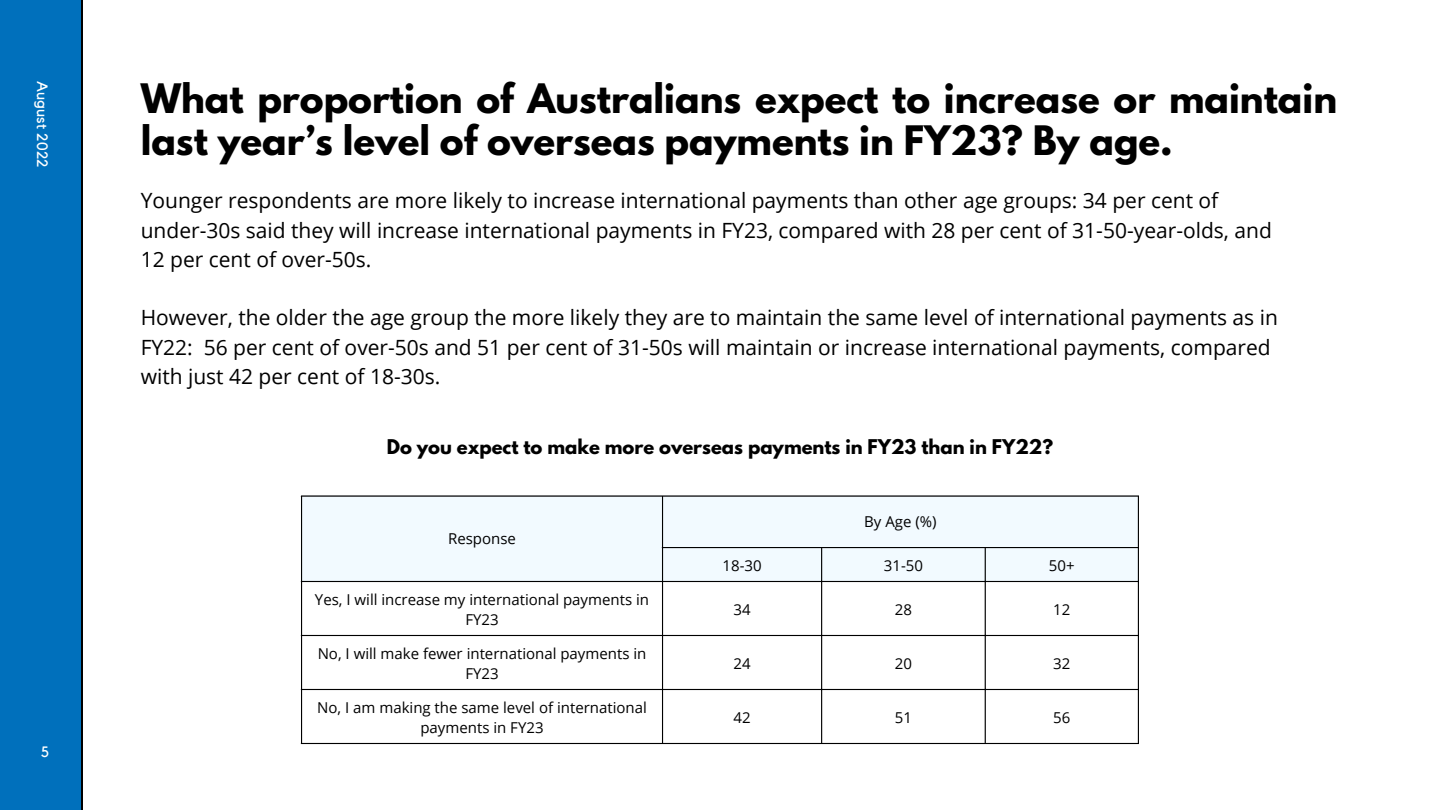
<style>
.page{position:relative;width:1440px;height:810px;background:#fff}
.page>*{position:absolute;margin:0;border:0;box-sizing:border-box;transform-origin:0 0}
.t1{font:700 36px/42.8px "League Spartan";color:#000}
.t2{font:21px/29.2px "Open Sans";color:#000}
.t3{font:700 18px "League Spartan";color:#000}
.t4{font:15px/20.2px "Open Sans";color:#000;text-align:center}
.t5{font:15px "Kollektif";letter-spacing:.01em;color:#fff}
</style>
<div class="page">
<div style="left:0;top:0;width:82px;height:810px;background:#0070bc"></div>
<hr style="left:81px;top:0;width:1px;height:810px;background:#000">
<div style="left:302px;top:497px;width:836px;height:84px;background:#f2faff"></div>
<hr style="left:301px;top:497px;width:1px;height:246px;background:#000">
<hr style="left:662px;top:497px;width:1px;height:246px;background:#000">
<hr style="left:821px;top:548px;width:1px;height:195px;background:#000">
<hr style="left:985px;top:548px;width:1px;height:195px;background:#000">
<hr style="left:1138px;top:497px;width:1px;height:246px;background:#000">
<hr style="left:301px;top:495px;width:838px;height:2px;background:#000">
<hr style="left:662px;top:547px;width:477px;height:1px;background:#000">
<hr style="left:301px;top:581px;width:838px;height:1px;background:#000">
<hr style="left:301px;top:635px;width:838px;height:1px;background:#000">
<hr style="left:301px;top:689px;width:838px;height:1px;background:#000">
<hr style="left:301px;top:743px;width:838px;height:1px;background:#000">
<p class="t5" style="left:49px;top:81px;width:88px;rotate:90deg">August 2022</p>
<p class="t5" style="left:41px;top:745px;width:10px">5</p>
<h1 class="t1" style="left:141px;top:81px;width:1198px">What proportion of Australians expect to increase or maintain last year’s level of overseas payments in FY23? By age.</h1>
<p class="t2" style="left:141px;top:186px;width:1133px">Younger respondents are more likely to increase international payments than other age groups: 34 per cent of under-30s said they will increase international payments in FY23, compared with 28 per cent of 31-50-year-olds, and<br>12 per cent of over-50s.</p>
<p class="t2" style="left:141px;top:303px;width:1139px">However, the older the age group the more likely they are to maintain the same level of international payments as in<br>FY22: 56 per cent of over-50s and 51 per cent of 31-50s will maintain or increase international payments, compared with just 42 per cent of 18-30s.</p>
<p class="t3" style="left:387px;top:438px;width:668px">Do you expect to make more overseas payments in FY23 than in FY22?</p>
<p class="t4" style="left:448px;top:528px;width:69px">Response</p>
<p class="t4" style="left:864px;top:511px;width:74px">By Age (%)</p>
<p class="t4" style="left:723px;top:555px;width:41px">18-30</p>
<p class="t4" style="left:884px;top:555px;width:41px">31-50</p>
<p class="t4" style="left:1049px;top:555px;width:27px">50+</p>
<p class="t4" style="left:315px;top:589px;width:336px">Yes, I will increase my international payments in<br>FY23</p>
<p class="t4" style="left:734px;top:599px;width:19px">34</p>
<p class="t4" style="left:895px;top:599px;width:19px">28</p>
<p class="t4" style="left:1053px;top:599px;width:19px">12</p>
<p class="t4" style="left:318px;top:643px;width:330px">No, I will make fewer international payments in<br>FY23</p>
<p class="t4" style="left:734px;top:653px;width:19px">24</p>
<p class="t4" style="left:895px;top:653px;width:19px">20</p>
<p class="t4" style="left:1053px;top:653px;width:19px">32</p>
<p class="t4" style="left:317px;top:697px;width:331px">No, I am making the same level of international payments in FY23</p>
<p class="t4" style="left:734px;top:707px;width:19px">42</p>
<p class="t4" style="left:895px;top:707px;width:19px">51</p>
<p class="t4" style="left:1053px;top:707px;width:19px">56</p>
</div>
